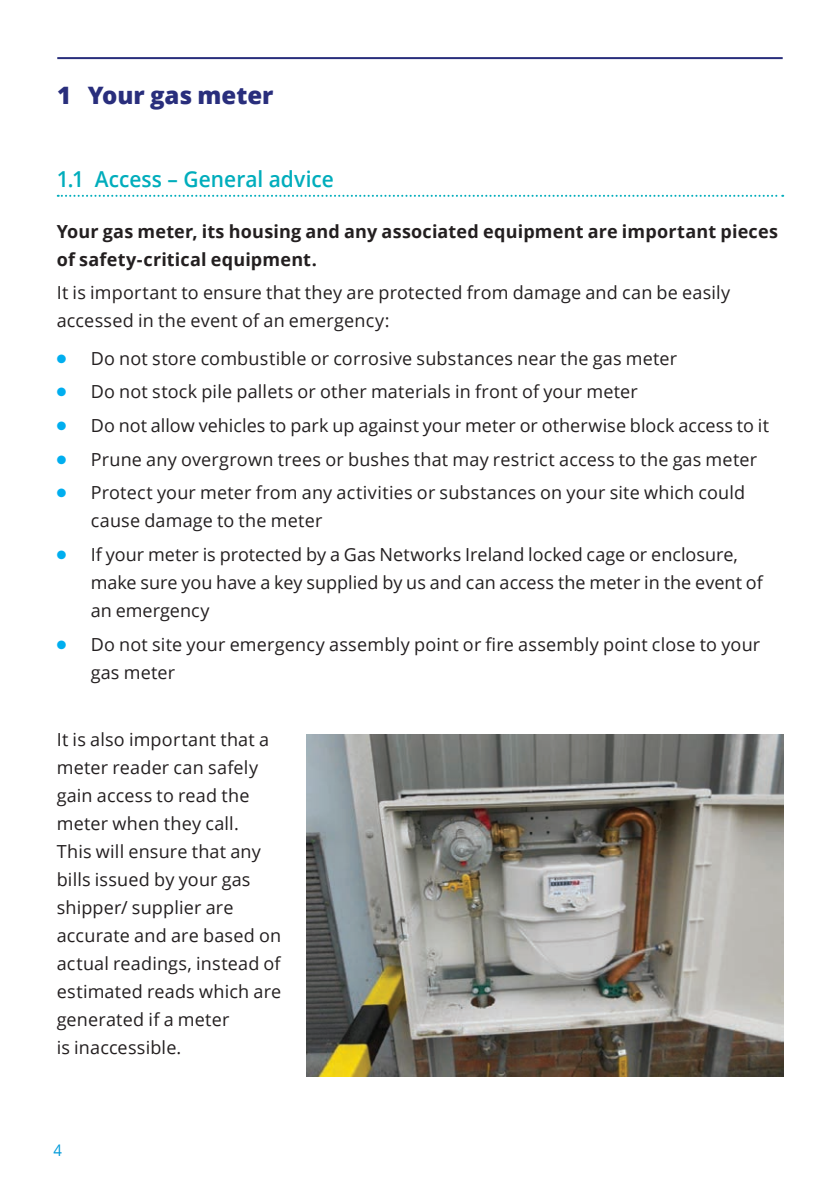
<style>
.page{position:relative;width:840px;height:1191px;background:#fff}
.page>*{position:absolute;margin:0;border:0;box-sizing:border-box;transform-origin:0 0}
.t1{font:800 24px "Open Sans";letter-spacing:-.005em;color:#292e7c}
.t2{font:600 22px "Open Sans";letter-spacing:.005em;color:#00adbc;scale:.95 1}
.t3{font:18px/28px "Open Sans";letter-spacing:.01em;color:#231f20}
.t4{font:700 18px/28px "Open Sans";letter-spacing:.01em;color:#231f20}
.t5{font:16px "Open Sans";color:#009ad9;scale:.93 1}
.s1{color:#00aeef}
</style>
<div class="page">
<svg style="left:58px;top:195px;width:724px;height:2px"></svg>
<hr style="left:57px;top:57px;width:725px;height:2px;background:#292e7c">
<img style="left:306px;top:735px;width:476px;height:341px">
<h3 class="t1" style="left:57px;top:77px;width:217px">1 Your gas meter</h3>
<h4 class="t2" style="left:57px;top:164px;width:293px">1.1 Access – General advice</h4>
<h5 class="t4" style="left:57px;top:216px;width:722px">Your gas meter, its housing and any associated equipment are important pieces of safety-critical equipment.</h5>
<p class="t3" style="left:57px;top:278px;width:674px">It is important to ensure that they are protected from damage and can be easily accessed in the event of an emergency:</p>
<p class="t3" style="left:57px;top:343px;width:621px"><span class="s1">●</span> Do not store combustible or corrosive substances near the gas meter</p>
<p class="t3" style="left:57px;top:377px;width:582px"><span class="s1">●</span> Do not stock pile pallets or other materials in front of your meter</p>
<p class="t3" style="left:57px;top:411px;width:713px"><span class="s1">●</span> Do not allow vehicles to park up against your meter or otherwise block access to it</p>
<p class="t3" style="left:57px;top:444px;width:701px"><span class="s1">●</span> Prune any overgrown trees or bushes that may restrict access to the gas meter</p>
<p class="t3" style="left:91px;top:478px;width:655px;text-indent:-34px"><span class="s1">●</span> Protect your meter from any activities or substances on your site which could cause damage to the meter</p>
<p class="t3" style="left:91px;top:540px;width:673px;text-indent:-34px"><span class="s1">●</span> If your meter is protected by a Gas Networks Ireland locked cage or enclosure, make sure you have a key supplied by us and can access the meter in the event of an emergency</p>
<p class="t3" style="left:91px;top:629px;width:670px;text-indent:-34px"><span class="s1">●</span> Do not site your emergency assembly point or fire assembly point close to your gas meter</p>
<p class="t3" style="left:57px;top:725px;width:226px">It is also important that a meter reader can safely gain access to read the meter when they call.<br>This will ensure that any bills issued by your gas shipper/ supplier are accurate and are based on actual readings, instead of estimated reads which are generated if a meter<br>is inaccessible.</p>
<p class="t5" style="left:53px;top:1138px;width:11px">4</p>
</div>
